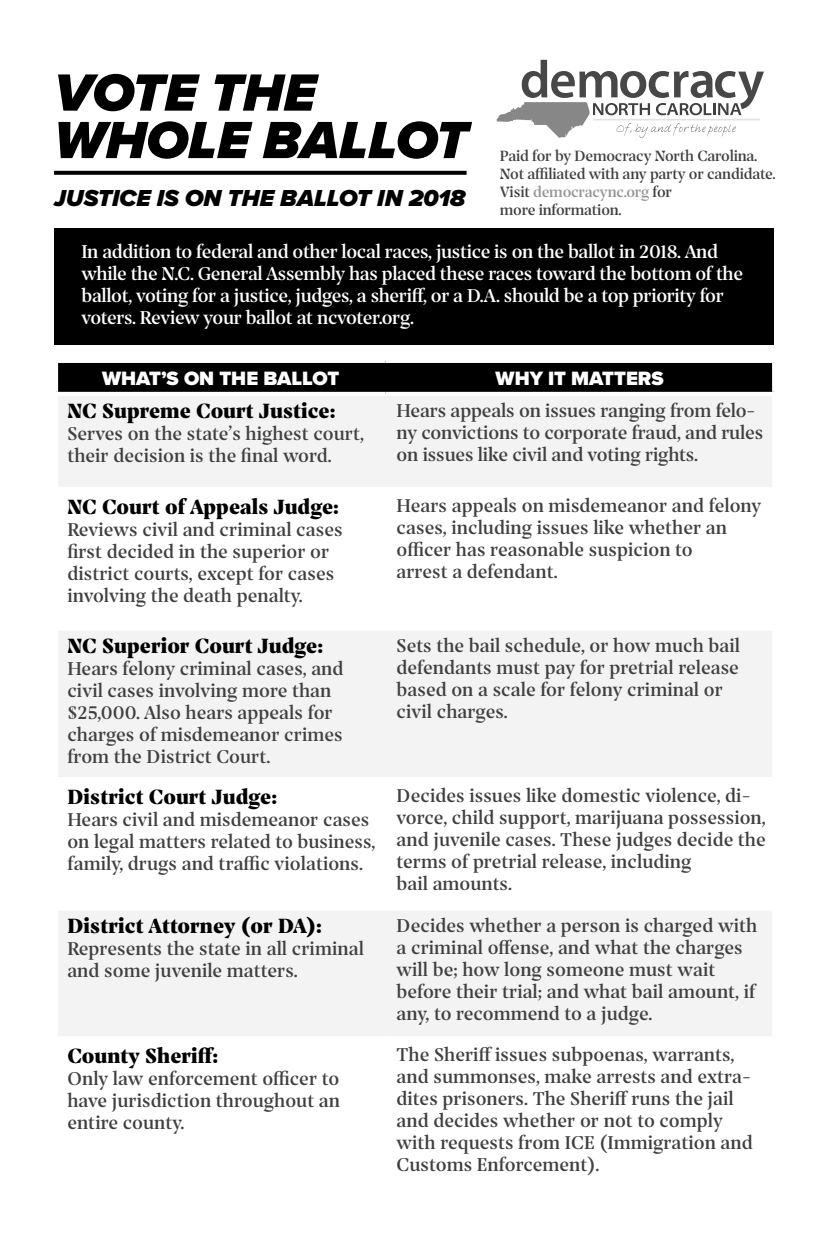
<style>
.page{position:relative;width:828px;height:1260px;background:#fff}
.page>*{position:absolute;margin:0;border:0;box-sizing:border-box;transform-origin:0 0}
.t1{font:italic 900 54.2px "Proxima Nova";color:#000}
.t2{font:italic 900 24px "Proxima Nova";color:#000}
.Table{font:900 22px "Prospectus Std";color:#000}
.Table-2{font:20px/22px "Prospectus Std S Bd";color:#404040}
.t3{font:20px/22px "Prospectus Std S Bd";letter-spacing:-.02em;color:#fff}
.t4{font:900 20px "Proxima Nova";color:#fff}
.Table-3{font:16px/18px "Prospectus Std S Bd";letter-spacing:-.015em;color:#404040}
.s1{color:#949494}
</style>
<div class="page">
<svg style="left:54px;top:171px;width:413px;height:4px;background:#0d0d0d"></svg>
<svg style="left:497px;top:60px;width:267px;height:78px"></svg>
<div style="left:54px;top:228px;width:720px;height:117px;background:#000"></div>
<div style="left:58px;top:363px;width:714px;height:29px;background:#000"></div>
<div style="left:58px;top:396px;width:714px;height:91px;background:#f3f3f3"></div>
<svg style="left:58px;top:631px;width:714px;height:405px;fill:#f3f3f3"></svg>
<hr style="left:54px;top:907px;width:331px;height:4px;background:#fff">
<hr style="left:385px;top:907px;width:391px;height:4px;background:#fff">
<hr style="left:54px;top:777px;width:331px;height:4px;background:#fff">
<hr style="left:385px;top:777px;width:391px;height:4px;background:#fff">
<svg style="left:772px;top:363px;width:2px;height:29px"></svg>
<p class="t1" style="left:54px;top:52px;width:263px">VOTE THE</p>
<p class="t1" style="left:54px;top:100px;width:416px">WHOLE BALLOT</p>
<p class="t2" style="left:54px;top:180px;width:413px">JUSTICE IS ON THE BALLOT IN 2018</p>
<p class="t3" style="left:82px;top:240px;width:663px">In addition to federal and other local races, justice is on the ballot in 2018. And while the N.C. General Assembly has placed these races toward the bottom of the ballot, voting for a justice, judges, a sheriff, or a D.A. should be a top priority for voters. Review your ballot at ncvoter.org.</p>
<p class="Table-3" style="left:500px;top:146px;width:277px">Paid for by Democracy North Carolina.<br>Not affiliated with any party or candidate.<br>Visit <span class="s1">democracync.org</span> for<br>more information.</p>
<p class="t4" style="left:102px;top:363px;width:239px">WHAT’S ON THE BALLOT</p>
<p class="t4" style="left:496px;top:363px;width:170px">WHY IT MATTERS</p>
<p class="Table" style="left:67px;top:394px;width:270px">NC Supreme Court Justice:</p>
<p class="Table-2" style="left:67px;top:422px;width:298px">Serves on the state’s highest court, their decision is the final word.</p>
<p class="Table-2" style="left:397px;top:399px;width:368px">Hears appeals on issues ranging from felo&shy;ny convictions to corporate fraud, and rules on issues like civil and voting rights.</p>
<p class="Table" style="left:67px;top:489px;width:273px">NC Court of Appeals Judge:</p>
<p class="Table-2" style="left:67px;top:517px;width:277px">Reviews civil and criminal cases first decided in the superior or district courts, except for cases involving the death penalty.</p>
<p class="Table" style="left:67px;top:629px;width:257px">NC Superior Court Judge:</p>
<p class="Table-2" style="left:67px;top:657px;width:278px">Hears felony criminal cases, and civil cases involving more than $25,000. Also hears appeals for charges of misdemeanor crimes from the District Court.</p>
<p class="Table" style="left:67px;top:779px;width:211px">District Court Judge:</p>
<p class="Table-2" style="left:67px;top:807px;width:310px">Hears civil and misdemeanor cases on legal matters related to business, family, drugs and traffic violations.</p>
<p class="Table" style="left:67px;top:909px;width:256px">District Attorney (or DA):</p>
<p class="Table-2" style="left:67px;top:937px;width:298px">Represents the state in all criminal and some juvenile matters.</p>
<p class="Table" style="left:67px;top:1038px;width:152px">County Sheriff:</p>
<p class="Table-2" style="left:67px;top:1066px;width:274px;text-align:justify">Only law enforcement officer to have jurisdiction throughout an entire county.</p>
<p class="Table-2" style="left:397px;top:494px;width:366px">Hears appeals on misdemeanor and felony cases, including issues like whether an officer has reasonable suspicion to<br>arrest a defendant.</p>
<p class="Table-2" style="left:397px;top:634px;width:345px">Sets the bail schedule, or how much bail defendants must pay for pretrial release based on a scale for felony criminal or civil charges.</p>
<p class="Table-2" style="left:397px;top:784px;width:371px">Decides issues like domestic violence, di&shy;vorce, child support, marijuana possession, and juvenile cases. These judges decide the terms of pretrial release, including<br>bail amounts.</p>
<p class="Table-2" style="left:397px;top:913px;width:362px">Decides whether a person is charged with a criminal offense, and what the charges will be; how long someone must wait before their trial; and what bail amount, if any, to recommend to a judge.</p>
<p class="Table-2" style="left:397px;top:1043px;width:358px">The Sheriff issues subpoenas, warrants, and summonses, make arrests and extra&shy;dites prisoners. The Sheriff runs the jail and decides whether or not to comply with requests from ICE (Immigration and Customs Enforcement).</p>
</div>
